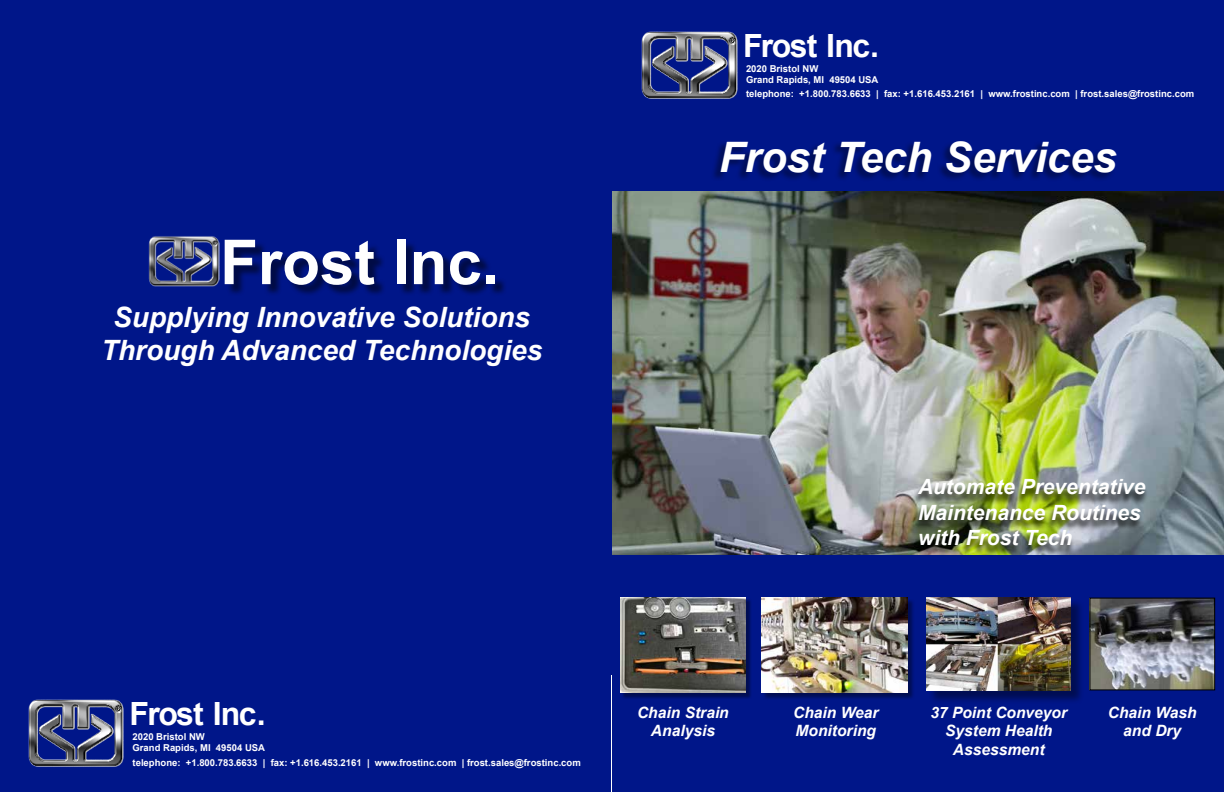
<style>
.page{position:relative;width:1224px;height:792px;background:#fff}
.page>*{position:absolute;margin:0;border:0;box-sizing:border-box;transform-origin:0 0}
.t1{font:700 62px "Arial";color:#fff}
.t2{font:italic 700 42px "Arial";color:#fff}
.t3{font:700 32px "Arial";letter-spacing:-.05em;color:#fff}
.t4{font:italic 700 28px/33px "Arial";color:#fff;text-align:center}
.t5{font:italic 700 21px/25.2px "Arial";color:#fff}
.t6{font:italic 700 15.6px/18.7px "Arial";color:#fff;text-align:center}
.t7{font:700 9.5px/11.4px "Arial";color:#fff}
</style>
<div class="page">
<div style="left:612px;top:0;width:612px;height:792px;background:#001689"></div>
<img style="left:641px;top:31px;width:97px;height:68px">
<div style="left:710px;top:141px;width:407px;height:41px;background:#000;opacity:.36"></div>
<div style="left:0;top:668px;width:611px;height:124px;background:#001689"></div>
<img style="left:28px;top:699px;width:96px;height:68px">
<div style="left:0;top:0;width:620px;height:674px;background:#001689"></div>
<img style="left:612px;top:192px;width:612px;height:363px">
<div style="left:911px;top:481px;width:238px;height:76px;background:#000;opacity:.76"></div>
<div style="left:621px;top:599px;width:131px;height:100px;background:#000;opacity:.4"></div>
<img style="left:620px;top:598px;width:126px;height:95px">
<div style="left:763px;top:599px;width:152px;height:102px;background:#000;opacity:.4"></div>
<img style="left:762px;top:598px;width:145px;height:95px">
<div style="left:929px;top:599px;width:155px;height:105px;background:#000;opacity:.4"></div>
<img style="left:927px;top:598px;width:144px;height:92px">
<div style="left:226px;top:241px;width:281px;height:56px;background:#000;opacity:.5"></div>
<img style="left:1091px;top:600px;width:122px;height:88px">
<div style="left:1089px;top:598px;width:126px;height:92px;border:1px solid #000"></div>
<img style="left:148px;top:236px;width:71px;height:51px">
<h1 class="t1" style="left:220px;top:221px;width:281px">Frost Inc.</h1>
<h3 class="t4" style="left:101px;top:301px;width:443px">Supplying Innovative Solutions<br>Through Advanced Technologies</h3>
<h3 class="t3" style="left:743px;top:24px;width:138px">Frost Inc.</h3>
<p class="t7" style="left:746px;top:63px;width:134px">2020 Bristol NW<br>Grand Rapids, MI 49504 USA</p>
<p class="t7" style="left:746px;top:89px;width:450px">telephone: +1.800.783.6633 | fax: +1.616.453.2161 | www.frostinc.com | frost.sales@frostinc.com</p>
<h2 class="t2" style="left:719px;top:129px;width:399px">Frost Tech Services</h2>
<h3 class="t5" style="left:918px;top:475px;width:229px">Automate Preventative<br>Maintenance Routines with Frost Tech</h3>
<h3 class="t3" style="left:130px;top:693px;width:138px">Frost Inc.</h3>
<p class="t7" style="left:133px;top:731px;width:134px">2020 Bristol NW<br>Grand Rapids, MI 49504 USA</p>
<p class="t7" style="left:133px;top:757px;width:450px">telephone: +1.800.783.6633 | fax: +1.616.453.2161 | www.frostinc.com | frost.sales@frostinc.com</p>
<h3 class="t6" style="left:637px;top:703px;width:93px">Chain Strain<br>Analysis</h3>
<h3 class="t6" style="left:793px;top:703px;width:87px;text-align:left">Chain Wear<br>Monitoring</h3>
<h3 class="t6" style="left:930px;top:703px;width:138px">37 Point Conveyor<br>System Health<br>Assessment</h3>
<h3 class="t6" style="left:1108px;top:703px;width:90px">Chain Wash and Dry</h3>
</div>
